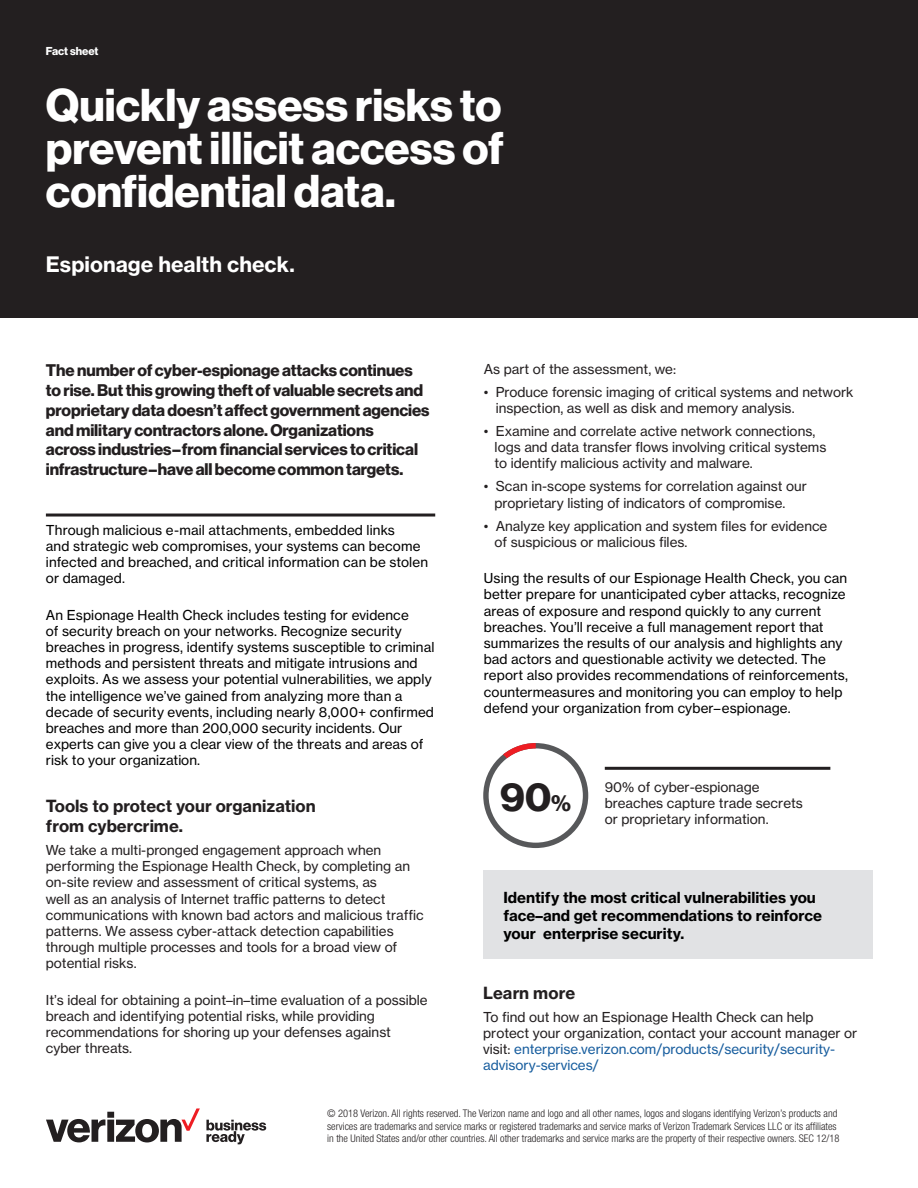
<style>
.page{position:relative;width:918px;height:1188px;background:#fff}
.page>*{position:absolute;margin:0;border:0;box-sizing:border-box;transform-origin:0 0}
.t1{font:45px/42.8px "N Haas Grotesk DS Std 75 Bd";color:#fff;text-align:justify}
.t2{font:40.05px "N Haas Grotesk DS Std 75 Bd";color:#231f20}
.t3{font:21px "N Haas Grotesk TX Std 75 Bd";letter-spacing:.005em;color:#fff}
.t4{font:16.5px/19.8px "N Haas Grotesk DS Std 75 Bd";letter-spacing:-.005em;color:#231f20}
.t5{font:16.5px/19.8px "N Haas Grotesk TX Std 75 Bd";color:#231f20}
.t6{font:15px/18px "N Haas Grotesk TX Std 75 Bd";color:#000}
.t7{font:13.5px/16.2px "N Haas Grotesk TX Std 55 Rg";color:#231f20}
.t8{font:13.5px/16.2px "N Haas Grotesk TX Std 55 Rg";letter-spacing:.01em;color:#000}
.t9{font:11.25px "N Haas Grotesk DS Std 75 Bd";color:#fff}
.t10{font:300 condensed 10.5px/12.6px "Helvetica Neue LT Std";color:#231f20}
.s1{font-size:22.95px}
.s2{color:#175d9e}
</style>
<div class="page">
<div style="left:0;top:0;width:918px;height:318px;background:#231f20"></div>
<svg style="left:46px;top:1108px;width:154px;height:34px"></svg>
<svg style="left:206px;top:1120px;width:60px;height:24px"></svg>
<hr style="left:46px;top:514px;width:389px;height:3px;background:#231f20">
<div style="left:483px;top:871px;width:390px;height:88px;background:#e1e2e4"></div>
<svg style="left:483px;top:743px;width:105px;height:105px"></svg>
<hr style="left:605px;top:767px;width:225px;height:3px;background:#231f20">
<p class="t9" style="left:46px;top:44px;width:54px">Fact sheet</p>
<p class="t1" style="left:46px;top:85px;width:459px">Quickly assess risks to prevent illicit access of confidential data.</p>
<p class="t3" style="left:46px;top:251px;width:251px">Espionage health check.</p>
<p class="t4" style="left:46px;top:361px;width:385px">The number of cyber-espionage attacks continues to rise. But this growing theft of valuable secrets and proprietary data doesn’t affect government agencies and military contractors alone. Organizations<br>across industries–from financial services to critical infrastructure–have all become common targets.</p>
<p class="t8" style="left:46px;top:522px;width:384px">Through malicious e-mail attachments, embedded links<br>and strategic web compromises, your systems can become infected and breached, and critical information can be stolen or damaged.</p>
<p class="t8" style="left:46px;top:607px;width:390px">An Espionage Health Check includes testing for evidence<br>of security breach on your networks. Recognize security breaches in progress, identify systems susceptible to criminal methods and persistent threats and mitigate intrusions and exploits. As we assess your potential vulnerabilities, we apply the intelligence we’ve gained from analyzing more than a decade of security events, including nearly 8,000+ confirmed breaches and more than 200,000 security incidents. Our experts can give you a clear view of the threats and areas of risk to your organization.</p>
<p class="t5" style="left:46px;top:796px;width:271px">Tools to protect your organization from cybercrime.</p>
<p class="t7" style="left:46px;top:842px;width:379px">We take a multi-pronged engagement approach when performing the Espionage Health Check, by completing an on-site review and assessment of critical systems, as<br>well as an analysis of Internet traffic patterns to detect communications with known bad actors and malicious traffic patterns. We assess cyber-attack detection capabilities through multiple processes and tools for a broad view of potential risks.</p>
<p class="t7" style="left:46px;top:992px;width:383px">It’s ideal for obtaining a point–in–time evaluation of a possible breach and identifying potential risks, while providing recommendations for shoring up your defenses against cyber threats.</p>
<p class="t7" style="left:484px;top:361px;width:194px">As part of the assessment, we:</p>
<p class="t7" style="left:496px;top:384px;width:359px;text-indent:-12px">• Produce forensic imaging of critical systems and network inspection, as well as disk and memory analysis.</p>
<p class="t7" style="left:495px;top:423px;width:333px;text-indent:-11px">• Examine and correlate active network connections, logs and data transfer flows involving critical systems to identify malicious activity and malware.</p>
<p class="t7" style="left:495px;top:478px;width:314px;text-indent:-11px">• Scan in-scope systems for correlation against our proprietary listing of indicators of compromise.</p>
<p class="t7" style="left:495px;top:518px;width:334px;text-indent:-11px">• Analyze key application and system files for evidence of suspicious or malicious files.</p>
<p class="t8" style="left:484px;top:570px;width:366px">Using the results of our Espionage Health Check, you can better prepare for unanticipated cyber attacks, recognize areas of exposure and respond quickly to any current breaches. You’ll receive a full management report that summarizes the results of our analysis and highlights any bad actors and questionable activity we detected. The report also provides recommendations of reinforcements, countermeasures and monitoring you can employ to help defend your organization from cyber–espionage.</p>
<p class="t2" style="left:500px;top:774px;width:72px">90<span class="s1">%</span></p>
<p class="t7" style="left:605px;top:779px;width:200px">90% of cyber-espionage breaches capture trade secrets or proprietary information.</p>
<p class="t6" style="left:503px;top:888px;width:320px">Identify the most critical vulnerabilities you face–and get recommendations to reinforce your enterprise security.</p>
<p class="t5" style="left:483px;top:983px;width:93px">Learn more</p>
<p class="t7" style="left:483px;top:1009px;width:376px">To find out how an Espionage Health Check can help protect your organization, contact your account manager or visit: <span class="s2">enterprise.verizon.com/products/security/security&shy;advisory-services/</span></p>
<p class="t10" style="left:327px;top:1107px;width:514px">© 2018 Verizon. All rights reserved. The Verizon name and logo and all other names, logos and slogans identifying Verizon’s products and services are trademarks and service marks or registered trademarks and service marks of Verizon Trademark Services LLC or its affiliates in the United States and/or other countries. All other trademarks and service marks are the property of their respective owners. SEC 12/18</p>
</div>
